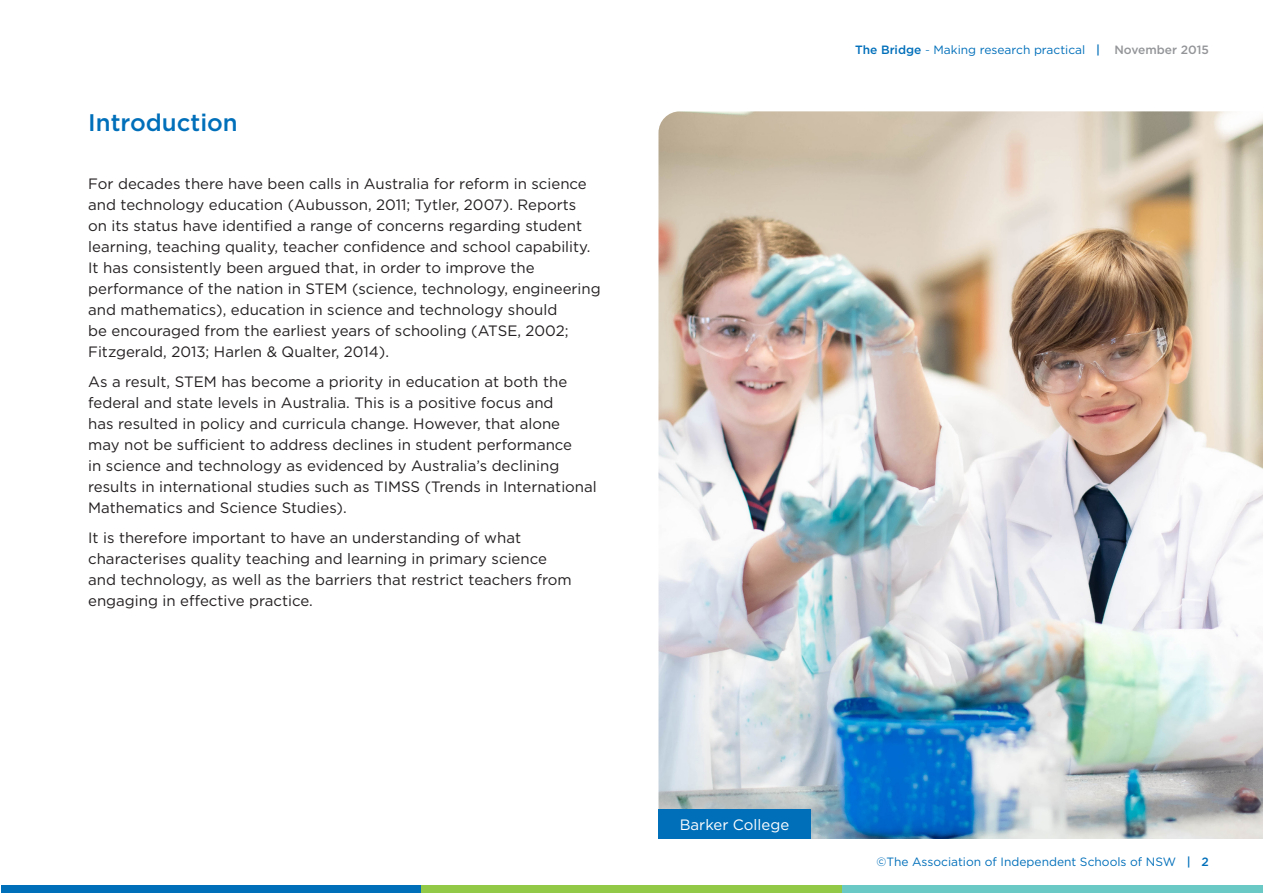
<style>
.page{position:relative;width:1263px;height:893px;background:#fff}
.page>*{position:absolute;margin:0;border:0;box-sizing:border-box;transform-origin:0 0}
.Heading_2{font:500 24px "Gotham";color:#006fba}
.Body{font:15px/21px "Gotham";color:#231f20}
.Body-2{font:15px "Gotham";color:#fff}
.t1{font:12px "Gotham";color:#006fba}
.s1{font-weight:500}
.s2{font-weight:300}
.s3{font-weight:500;color:#939598}
</style>
<div class="page">
<div style="left:1px;top:886px;width:421px;height:7px;background:#006fba"></div>
<div style="left:422px;top:886px;width:420px;height:7px;background:#92c947"></div>
<div style="left:842px;top:886px;width:421px;height:7px;background:#6ac8c5"></div>
<img style="left:658px;top:111px;width:605px;height:728px">
<div style="left:658px;top:810px;width:152px;height:29px;background:#006fba"></div>
<p class="Heading_2" style="left:88px;top:106px;width:151px">Introduction</p>
<p class="Body" style="left:88px;top:173px;width:514px">For decades there have been calls in Australia for reform in science and technology education (Aubusson, 2011; Tytler, 2007). Reports<br>on its status have identified a range of concerns regarding student learning, teaching quality, teacher confidence and school capability.<br>It has consistently been argued that, in order to improve the performance of the nation in STEM (science, technology, engineering and mathematics), education in science and technology should<br>be encouraged from the earliest years of schooling (ATSE, 2002; Fitzgerald, 2013; Harlen &amp; Qualter, 2014).</p>
<p class="Body" style="left:88px;top:371px;width:510px">As a result, STEM has become a priority in education at both the federal and state levels in Australia. This is a positive focus and<br>has resulted in policy and curricula change. However, that alone<br>may not be sufficient to address declines in student performance<br>in science and technology as evidenced by Australia’s declining results in international studies such as TIMSS (Trends in International Mathematics and Science Studies).</p>
<p class="Body" style="left:88px;top:527px;width:485px">It is therefore important to have an understanding of what characterises quality teaching and learning in primary science and technology, as well as the barriers that restrict teachers from engaging in effective practice.</p>
<p class="t1" style="left:855px;top:42px;width:355px"><span class="s1">The Bridge</span> <span class="s2">-</span> Making research practical <span class="s1">|</span> <span class="s3">November 2015</span></p>
<p class="Body-2" style="left:680px;top:816px;width:111px">Barker College</p>
<p class="t1" style="left:876px;top:854px;width:334px">©The Association of Independent Schools of NSW <span class="s1">| 2</span></p>
</div>
